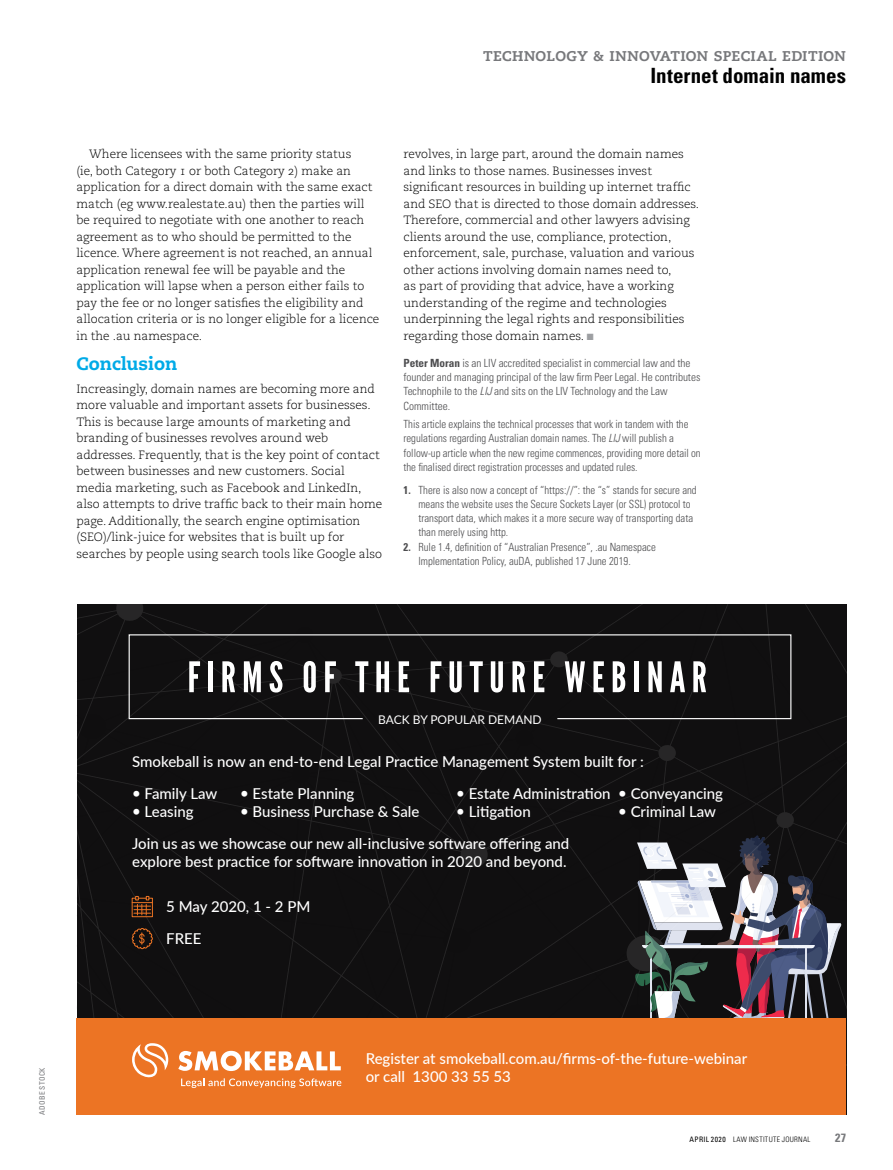
<style>
.page{position:relative;width:893px;height:1170px;background:#fff}
.page>*{position:absolute;margin:0;border:0;box-sizing:border-box;transform-origin:0 0}
.t1{font:700 condensed 21px "Univers LT Std";letter-spacing:.005em;color:#000}
.t2{font:700 18px "Caecilia LT Std";letter-spacing:-.015em;color:#77787b}
.t3{font:800 18px "Caecilia LT Std";letter-spacing:-.005em;color:#00aae7}
.t4{font:500 15px/32px "Lato";color:#fff}
.t5{font:300 12px/16.5px "Caecilia LT Std";letter-spacing:-.005em;color:#000}
.t6{font:12px "Lato";color:#fff}
.t7{font:700 condensed 12px "Univers LT Std";color:#77787b}
.t8{font:300 condensed 11.25px/14.2px "Univers LT Std";color:#4d4d4f;scale:.96 1}
.t9{font:300 condensed 11.25px/14.2px "Univers LT Std";color:#4d4d4f}
.t10{font:300 condensed 7.5px "Univers LT Std";letter-spacing:.04em;color:#000}
.t11{font:condensed 7.5px "Univers LT Std";letter-spacing:.04em;color:#77787b}
.s1{color:#9d9fa2}
.s2{font-weight:700}
.s3{font-style:italic}
.s4{font-weight:400}
</style>
<div class="page">
<svg style="left:77px;top:604px;width:769px;height:413px;background:#1b1a1c"></svg>
<div style="left:77px;top:1017px;width:769px;height:97px;background:#ec7424"></div>
<svg style="left:132px;top:1043px;width:36px;height:34px"></svg>
<svg style="left:178px;top:1050px;width:163px;height:20px"></svg>
<svg style="left:181px;top:1078px;width:160px;height:9px"></svg>
<svg style="left:128px;top:633px;width:664px;height:86px;background:#2e2d2e"></svg>
<svg style="left:132px;top:927px;width:21px;height:22px"></svg>
<svg style="left:131px;top:895px;width:22px;height:22px"></svg>
<svg style="left:134px;top:790px;width:5px;height:6px"></svg>
<svg style="left:242px;top:790px;width:5px;height:6px"></svg>
<svg style="left:458px;top:790px;width:5px;height:6px"></svg>
<svg style="left:620px;top:790px;width:5px;height:6px"></svg>
<svg style="left:134px;top:808px;width:5px;height:6px"></svg>
<svg style="left:242px;top:808px;width:5px;height:6px"></svg>
<svg style="left:458px;top:808px;width:5px;height:6px"></svg>
<svg style="left:620px;top:808px;width:5px;height:6px"></svg>
<h2 class="t2" style="left:483px;top:44px;width:365px">technology &amp; innovation special edition</h2>
<h1 class="t1" style="left:650px;top:63px;width:197px">Internet domain names</h1>
<p class="t5" style="left:77px;top:146px;width:304px;text-indent:13px">Where licensees with the same priority status<br>(ie, both Category 1 or both Category 2) make an application for a direct domain with the same exact match (eg www.realestate.au) then the parties will be required to negotiate with one another to reach agreement as to who should be permitted to the licence. Where agreement is not reached, an annual application renewal fee will be payable and the application will lapse when a person either fails to pay the fee or no longer satisfies the eligibility and allocation criteria or is no longer eligible for a licence in the .au namespace.</p>
<h2 class="t3" style="left:77px;top:353px;width:102px">Conclusion</h2>
<p class="t5" style="left:77px;top:380px;width:307px">Increasingly, domain names are becoming more and more valuable and important assets for businesses.<br>This is because large amounts of marketing and branding of businesses revolves around web addresses. Frequently, that is the key point of contact between businesses and new customers. Social media marketing, such as Facebook and LinkedIn, also attempts to drive traffic back to their main home page. Additionally, the search engine optimisation (SEO)/link-juice for websites that is built up for searches by people using search tools like Google also</p>
<p class="t5" style="left:404px;top:146px;width:297px">revolves, in large part, around the domain names and links to those names. Businesses invest significant resources in building up internet traffic and SEO that is directed to those domain addresses.<br>Therefore, commercial and other lawyers advising clients around the use, compliance, protection, enforcement, sale, purchase, valuation and various other actions involving domain names need to,<br>as part of providing that advice, have a working understanding of the regime and technologies underpinning the legal rights and responsibilities regarding those domain names. <span class="s1">■</span></p>
<p class="t9" style="left:404px;top:355px;width:298px"><span class="s2">Peter Moran</span> is an LIV accredited specialist in commercial law and the founder and managing principal of the law firm Peer Legal. He contributes Technophile to the <span class="s3">LIJ</span> and sits on the LIV Technology and the Law Committee.</p>
<p class="t8" style="left:404px;top:417px;width:311px">This article explains the technical processes that work in tandem with the regulations regarding Australian domain names. The <span class="s3">LIJ</span> will publish a follow-up article when the new regime commences, providing more detail on the finalised direct registration processes and updated rules.</p>
<p class="t8" style="left:418px;top:482px;width:291px;text-indent:-15px"><span class="s2">1.</span> There is also now a concept of “https://”: the “s” stands for secure and means the website uses the Secure Sockets Layer (or SSL) protocol to transport data, which makes it a more secure way of transporting data than merely using http.</p>
<p class="t8" style="left:418px;top:539px;width:249px;text-indent:-15px"><span class="s2">2.</span> Rule 1.4, definition of “Australian Presence”, .au Namespace<br>Implementation Policy, auDA, published 17 June 2019.</p>
<p class="t11" style="left:38px;top:1114px;width:49px;rotate:-90deg">ADOBE STOCK</p>
<p class="t6" style="left:378px;top:711px;width:165px">BACK BY POPULAR DEMAND</p>
<p class="t4" style="left:145px;top:745px;width:501px;text-indent:-12px">Smokeball is now an end-to-end Legal Practice Management System built for :<br>Family Law</p>
<p class="t4" style="left:253px;top:776px;width:103px">Estate Planning</p>
<p class="t4" style="left:469px;top:776px;width:144px">Estate Administration</p>
<p class="t4" style="left:631px;top:776px;width:94px">Conveyancing</p>
<p class="t4" style="left:145px;top:794px;width:51px">Leasing</p>
<p class="t4" style="left:253px;top:794px;width:168px">Business Purchase &amp; Sale</p>
<p class="t4" style="left:469px;top:794px;width:64px">Litigation</p>
<p class="t4" style="left:631px;top:794px;width:87px">Criminal Law</p>
<p class="t4" style="left:132px;top:834px;width:439px;line-height:18px">Join us as we showcase our new all-inclusive software offering and explore best practice for software innovation in 2020 and beyond.</p>
<p class="t4" style="left:166px;top:890px;width:146px">5 May 2020, 1 - 2 PM<br>FREE</p>
<p class="t4" style="left:366px;top:1048px;width:383px;line-height:18px">Register at smokeball.com.au/firms-of-the-future-webinar or call 1300 33 55 53</p>
<p class="t10" style="left:689px;top:1134px;width:122px"><span class="s4">APRIL 2020</span> LAW INSTITUTE JOURNAL</p>
<p class="t7" style="left:835px;top:1130px;width:13px">27</p>
</div>
